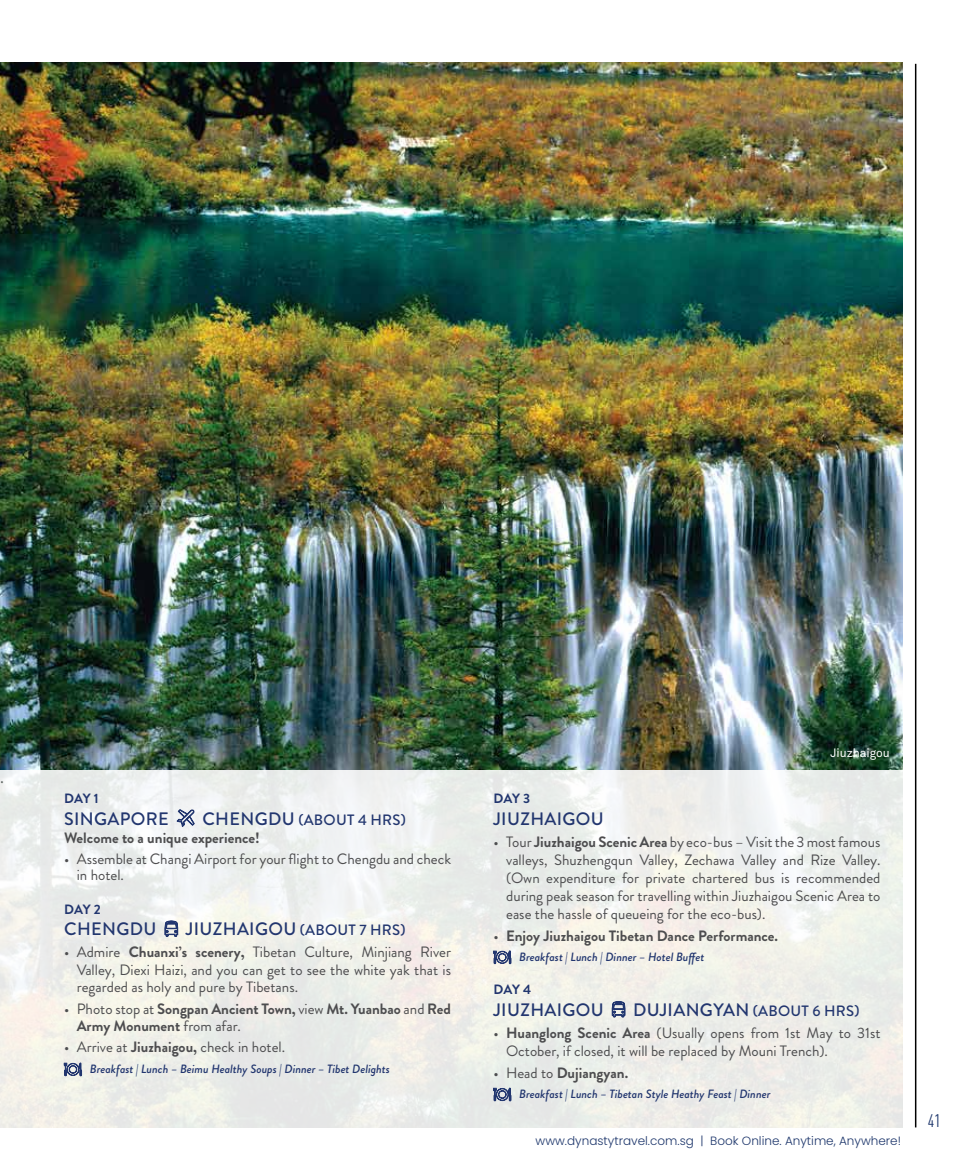
<style>
.page{position:relative;width:966px;height:1170px;background:#fff}
.page>*{position:absolute;margin:0;border:0;box-sizing:border-box;transform-origin:0 0}
.t1{font:500 18px "Brandon Grotesque";letter-spacing:.02em;color:#22366f}
.t2{font:condensed 18px "DIN Pro";color:#1e376c}
.t3{font:18px "Minion Pro";color:#000}
.t4{font:15px/18px "Brandon Grotesque";color:#4d4d4f}
.t5{font:700 15px/18px "Brandon Grotesque";color:#4d4d4f}
.t6{font:500 15px "Brandon Grotesque";letter-spacing:.02em;color:#22366f}
.t7{font:700 13.5px "Brandon Grotesque";letter-spacing:-.01em;color:#22366f}
.t8{font:italic 500 12px "Brandon Grotesque";color:#22366f}
.t9{font:300 12px "Poppins";color:#1e376c}
.t10{font:12px "Akkurat Pro";color:#fff}
.s1{font-weight:500;font-size:18px;color:#22366f}
.s2{font-weight:500;color:#22366f}
.s3{font-size:18px}
.s4{font-weight:700}
.s5{font-weight:400}
</style>
<div class="page">
<hr style="left:914px;top:64px;width:2px;height:1063px;background:#000">
<img style="left:0;top:63px;width:901px;height:707px">
<svg style="left:0;top:770px;width:901px;height:357px;fill:#eeefe9"></svg>
<svg style="left:177px;top:809px;width:17px;height:19px"></svg>
<svg style="left:164px;top:917px;width:14px;height:19px"></svg>
<svg style="left:64px;top:1062px;width:18px;height:13px"></svg>
<svg style="left:493px;top:950px;width:18px;height:13px"></svg>
<svg style="left:611px;top:997px;width:14px;height:20px"></svg>
<svg style="left:493px;top:1087px;width:18px;height:13px"></svg>
<p class="t3" style="left:0;top:765px;width:6px">.</p>
<p class="t7" style="left:64px;top:788px;width:36px">DAY 1</p>
<p class="t1" style="left:64px;top:806px;width:106px">SINGAPORE</p>
<p class="t5" style="left:64px;top:811px;width:343px;text-indent:138px"><span class="s1">CHENGDU</span> <span class="s2">(ABOUT 4 HRS)<br></span>Welcome to a unique experience!</p>
<p class="t4" style="left:77px;top:850px;width:376px;line-height:16.5px;text-indent:-13px">• Assemble at Changi Airport for your flight to Chengdu and check in hotel.</p>
<p class="t7" style="left:64px;top:899px;width:38px">DAY 2</p>
<p class="t1" style="left:64px;top:916px;width:94px">CHENGDU</p>
<p class="t6" style="left:186px;top:919px;width:221px"><span class="s3">JIUZHAIGOU</span> (ABOUT 7 HRS)</p>
<p class="t4" style="left:64px;top:943px;width:388px;text-align:right">• Admire <span class="s4">Chuanxi’s scenery,</span> Tibetan Culture, Minjiang River<br>Valley, Diexi Haizi, and you can get to see the white yak that is</p>
<p class="t4" style="left:77px;top:977px;width:223px">regarded as holy and pure by Tibetans.</p>
<p class="t5" style="left:77px;top:1000px;width:375px;line-height:16.5px;text-indent:-13px"><span class="s5">• Photo stop at</span> Songpan Ancient Town, <span class="s5">view</span> Mt. Yuanbao <span class="s5">and</span> Red<br>Army Monument <span class="s5">from afar.</span></p>
<p class="t4" style="left:64px;top:1038px;width:223px">• Arrive at <span class="s4">Jiuzhaigou,</span> check in hotel.</p>
<p class="t8" style="left:90px;top:1060px;width:301px">Breakfast | Lunch – Beimu Healthy Soups | Dinner – Tibet Delights</p>
<p class="t10" style="left:830px;top:746px;width:61px">Jiuzhaigou</p>
<p class="t7" style="left:493px;top:788px;width:38px">DAY 3</p>
<p class="t1" style="left:493px;top:805px;width:112px">JIUZHAIGOU</p>
<p class="t4" style="left:506px;top:832px;width:376px;text-align:justify;text-indent:-13px">• Tour <span class="s4">Jiuzhaigou Scenic Area</span> by eco-bus – Visit the 3 most famous valleys, Shuzhengqun Valley, Zechawa Valley and Rize Valley. (Own expenditure for private chartered bus is recommended during peak season for travelling within Jiuzhaigou Scenic Area to ease the hassle of queueing for the eco-bus).</p>
<p class="t5" style="left:493px;top:927px;width:286px"><span class="s5">•</span> Enjoy Jiuzhaigou Tibetan Dance Performance.</p>
<p class="t8" style="left:519px;top:948px;width:186px">Breakfast | Lunch | Dinner – Hotel Buffet</p>
<p class="t7" style="left:493px;top:979px;width:39px">DAY 4</p>
<p class="t1" style="left:493px;top:997px;width:112px">JIUZHAIGOU</p>
<p class="t6" style="left:633px;top:1000px;width:228px"><span class="s3">DUJIANGYAN</span> (ABOUT 6 HRS)</p>
<p class="t4" style="left:506px;top:1023px;width:376px;text-indent:-13px">• <span class="s4">Huanglong Scenic Area</span> (Usually opens from 1st May to 31st<br>October, if closed, it will be replaced by Mouni Trench).</p>
<p class="t5" style="left:493px;top:1064px;width:136px"><span class="s5">• Head to</span> Dujiangyan.</p>
<p class="t8" style="left:519px;top:1085px;width:253px">Breakfast | Lunch – Tibetan Style Heathy Feast | Dinner</p>
<p class="t9" style="left:535px;top:1133px;width:367px">www.dynastytravel.com.sg | Book Online. Anytime, Anywhere!</p>
<p class="t2" style="left:927px;top:1110px;width:14px">41</p>
</div>
